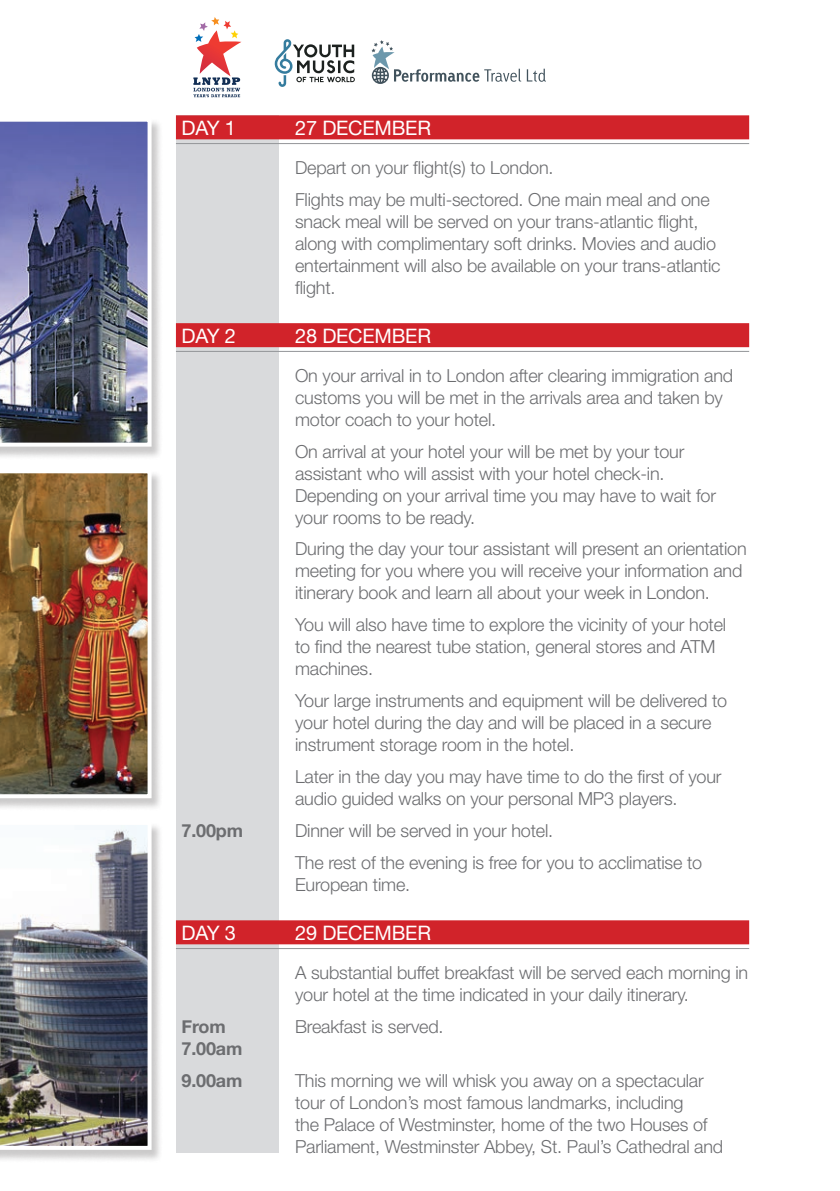
<style>
.page{position:relative;width:840px;height:1191px;background:#fff}
.page>*{position:absolute;margin:0;border:0;box-sizing:border-box;transform-origin:0 0}
.t1{font:20px "Helvetica Neue LT";letter-spacing:-.01em;color:#fff}
.t2{font:300 18px/22px "Helvetica Neue LT";letter-spacing:-.01em;color:#6c6d70}
.t3{font:700 18px/31.8px "Helvetica Neue";letter-spacing:-.01em;color:#6c6d70}
</style>
<div class="page">
<svg style="left:193px;top:17px;width:48px;height:80px"></svg>
<div style="left:176px;top:115px;width:102px;height:1037px;background:#d9dadc"></div>
<svg style="left:274px;top:39px;width:81px;height:48px"></svg>
<svg style="left:371px;top:40px;width:174px;height:44px"></svg>
<div style="left:0;top:821px;width:163px;height:342px;background:#231f20;opacity:.24"></div>
<img style="left:0;top:821px;width:151px;height:328px">
<div style="left:0;top:470px;width:163px;height:341px;background:#231f20;opacity:.24"></div>
<img style="left:0;top:470px;width:151px;height:328px">
<div style="left:0;top:118px;width:163px;height:342px;background:#231f20;opacity:.24"></div>
<img style="left:0;top:118px;width:151px;height:328px">
<div style="left:176px;top:115px;width:572px;height:24px;background:#d1232a"></div>
<hr style="left:176px;top:143px;width:572px;height:1px;background:#939598">
<div style="left:176px;top:323px;width:572px;height:24px;background:#d1232a"></div>
<hr style="left:176px;top:351px;width:572px;height:1px;background:#939598">
<div style="left:176px;top:920px;width:572px;height:24px;background:#d1232a"></div>
<hr style="left:176px;top:948px;width:572px;height:1px;background:#939598">
<p class="t1" style="left:181px;top:116px;width:56px">DAY 1</p>
<p class="t1" style="left:295px;top:116px;width:137px">27 DECEMBER</p>
<p class="t2" style="left:295px;top:151px;width:416px;line-height:31.8px">Depart on your flight(s) to London.<br>Flights may be multi-sectored. One main meal and one</p>
<p class="t2" style="left:295px;top:210px;width:426px">snack meal will be served on your trans-atlantic flight, along with complimentary soft drinks. Movies and audio entertainment will also be available on your trans-atlantic flight.</p>
<p class="t1" style="left:181px;top:323px;width:56px">DAY 2</p>
<p class="t1" style="left:295px;top:323px;width:137px">28 DECEMBER</p>
<p class="t2" style="left:295px;top:364px;width:439px">On your arrival in to London after clearing immigration and customs you will be met in the arrivals area and taken by motor coach to your hotel.</p>
<p class="t2" style="left:295px;top:440px;width:422px">On arrival at your hotel your will be met by your tour assistant who will assist with your hotel check-in.<br>Depending on your arrival time you may have to wait for your rooms to be ready.</p>
<p class="t2" style="left:295px;top:537px;width:453px">During the day your tour assistant will present an orientation meeting for you where you will receive your information and itinerary book and learn all about your week in London.</p>
<p class="t2" style="left:295px;top:613px;width:432px">You will also have time to explore the vicinity of your hotel to find the nearest tube station, general stores and ATM machines.</p>
<p class="t2" style="left:295px;top:689px;width:433px">Your large instruments and equipment will be delivered to your hotel during the day and will be placed in a secure instrument storage room in the hotel.</p>
<p class="t2" style="left:295px;top:765px;width:428px">Later in the day you may have time to do the first of your audio guided walks on your personal MP3 players.</p>
<p class="t3" style="left:181px;top:815px;width:63px">7.00pm</p>
<p class="t2" style="left:295px;top:814px;width:408px;line-height:31.8px">Dinner will be served in your hotel.<br>The rest of the evening is free for you to acclimatise to</p>
<p class="t2" style="left:295px;top:873px;width:117px">European time.</p>
<p class="t1" style="left:181px;top:920px;width:56px">DAY 3</p>
<p class="t1" style="left:295px;top:920px;width:137px">29 DECEMBER</p>
<p class="t2" style="left:295px;top:961px;width:454px">A substantial buffet breakfast will be served each morning in your hotel at the time indicated in your daily itinerary.</p>
<p class="t3" style="left:181px;top:1010px;width:46px">From</p>
<p class="t2" style="left:295px;top:1015px;width:150px">Breakfast is served.</p>
<p class="t3" style="left:181px;top:1032px;width:62px">7.00am<br>9.00am</p>
<p class="t2" style="left:295px;top:1068px;width:429px">This morning we will whisk you away on a spectacular tour of London’s most famous landmarks, including<br>the Palace of Westminster, home of the two Houses of Parliament, Westminster Abbey, St. Paul’s Cathedral and</p>
</div>
